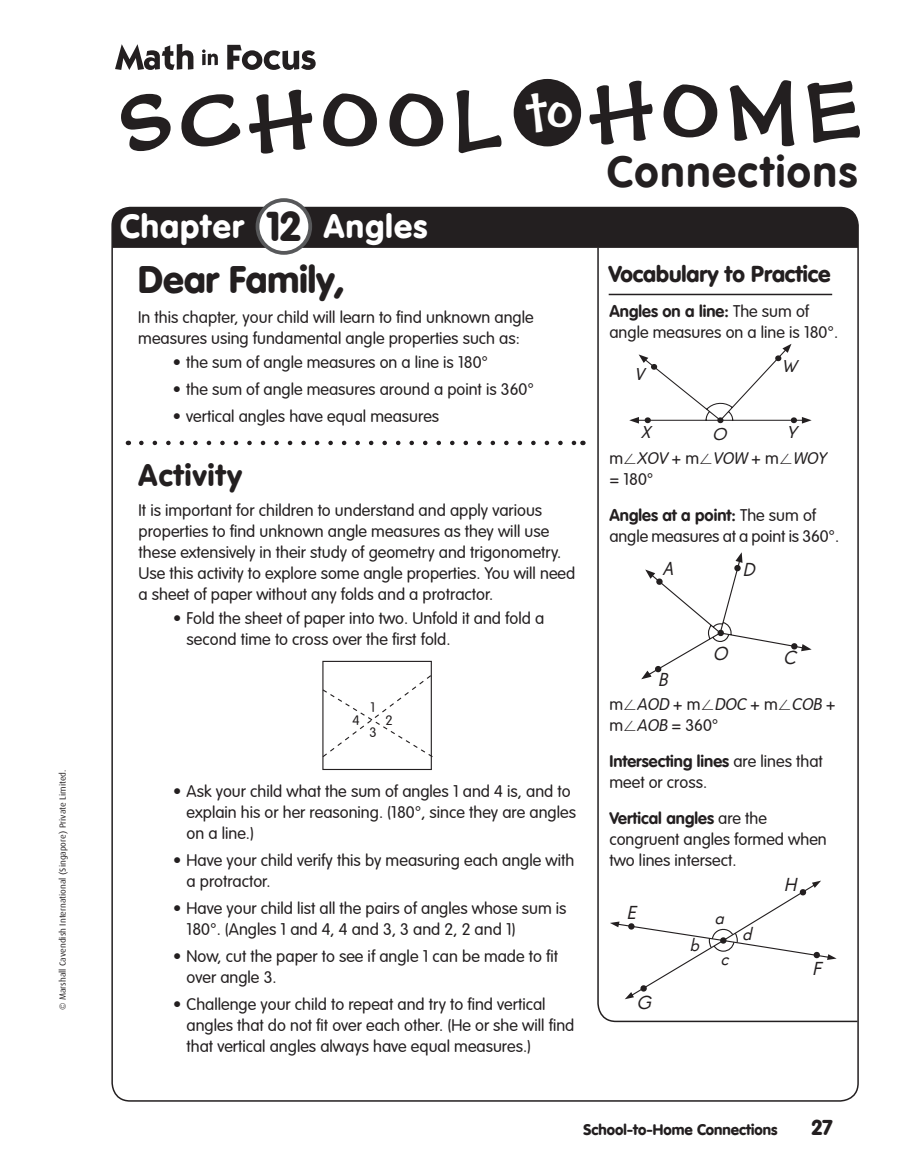
<style>
.page{position:relative;width:916px;height:1172px;background:#fff}
.page>*{position:absolute;margin:0;border:0;box-sizing:border-box;transform-origin:0 0}
.t1{font:84px "FM Black Cherry Moon BT";letter-spacing:.085em;color:#231f20}
.t2{font:700 43.5px "S Math VAG Rounded";letter-spacing:.04em;color:#231f20}
.t3{font:900 37.5px "VAG Rounded";color:#231f20}
.t4{font:900 32.7px "VAG Rounded Std";letter-spacing:.04em;color:#fff}
.t5{font:900 30px "VAG Rounded Std";letter-spacing:.04em;color:#231f20}
.t6{font:900 22.5px "VAG Rounded Std";color:#231f20}
.t7{font:900 21px "VAG Rounded Std";color:#231f20}
.t8{font:italic 19.05px "Drescher Grotesk MC";color:#231f20}
.t9{font:italic 17.4px "Drescher Grotesk MC";color:#231f20;scale:1.07 1}
.t10{font:300 16.5px/21px "VAG Rounded Std";color:#231f20}
.t11{font:italic 300 16.5px/21px "VAG Rounded Std";color:#231f20}
.t12{font:900 15px "VAG Rounded Std";color:#231f20}
.t13{font:300 13.5px/24.8px "VAG Rounded Std";color:#231f20}
.t14{font:9px "Dax";color:#231f20}
.s1{font-size:40.65px;color:#231f20}
.s2{font-family:"VAG Rounded"}
.s3{font-weight:700}
.s4{font-family:"Mathematical Pi Six";font-weight:400}
.s5{font-style:italic}
.s6{font-style:normal}
.s7{font-family:"Mathematical Pi Six";font-weight:400;font-style:normal}
.s8{font-family:"VAG Rounded";font-style:normal}
</style>
<div class="page">
<svg style="left:115px;top:44px;width:201px;height:26px"></svg>
<div style="left:112px;top:207px;width:746px;height:41px;background:#231f20"></div>
<div style="left:514px;top:79px;width:67px;height:67px;background:#231f20;border-radius:50%"></div>
<svg style="left:141px;top:440px;width:435px;height:5px"></svg>
<svg style="left:597px;top:246px;width:262px;height:776px"></svg>
<hr style="left:609px;top:293px;width:223px;height:2px;background:#231f20">
<div style="left:322px;top:660px;width:110px;height:109px;border:1px solid #231f20"></div>
<svg style="left:322px;top:674px;width:111px;height:84px"></svg>
<svg style="left:629px;top:343px;width:183px;height:80px"></svg>
<svg style="left:610px;top:880px;width:227px;height:118px"></svg>
<svg style="left:641px;top:552px;width:171px;height:127px"></svg>
<div style="left:257px;top:200px;width:53px;height:53px;background:#fff;border-radius:50%"></div>
<div style="left:256px;top:198px;width:56px;height:57px;border:4px solid #57585a;border-radius:50%"></div>
<p class="t14" style="left:58px;top:1009px;width:242px;rotate:-90deg">© Marshall Cavendish International (Singapore) Private Limited.</p>
<h1 class="t1" style="left:117px;top:68px;width:742px">SCHOOL <sup>to</sup> HOME</h1>
<h2 class="t2" style="left:607px;top:146px;width:252px">Connections</h2>
<h3 class="t4" style="left:120px;top:207px;width:309px">Chapter <span class="s1">12</span> Angles</h3>
<h3 class="t3" style="left:138px;top:257px;width:208px">Dear Family,</h3>
<p class="t10" style="left:138px;top:307px;width:397px">In this chapter, your child will learn to find unknown angle measures using fundamental angle properties such as:</p>
<p class="t10" style="left:173px;top:352px;width:317px"><span class="s2">•</span> the sum of angle measures on a line is 180<span class="s2">°</span></p>
<p class="t10" style="left:173px;top:379px;width:363px"><span class="s2">•</span> the sum of angle measures around a point is 360<span class="s2">°</span></p>
<p class="t10" style="left:173px;top:406px;width:268px"><span class="s2">•</span> vertical angles have equal measures</p>
<h3 class="t5" style="left:139px;top:457px;width:105px">Activity</h3>
<p class="t10" style="left:139px;top:500px;width:438px">It is important for children to understand and apply various properties to find unknown angle measures as they will use these extensively in their study of geometry and trigonometry.<br>Use this activity to explore some angle properties. You will need a sheet of paper without any folds and a protractor.</p>
<p class="t10" style="left:187px;top:608px;width:359px;text-indent:-13px"><span class="s2">•</span> Fold the sheet of paper into two. Unfold it and fold a second time to cross over the first fold.</p>
<p class="t13" style="left:370px;top:695px;width:9px">1<br>3</p>
<p class="t13" style="left:352px;top:708px;width:9px">4</p>
<p class="t13" style="left:385px;top:708px;width:9px">2</p>
<p class="t10" style="left:187px;top:781px;width:391px;text-indent:-13px"><span class="s2">•</span> Ask your child what the sum of angles 1 and 4 is, and to explain his or her reasoning. (180<span class="s2">°</span>, since they are angles on a line.)</p>
<p class="t10" style="left:187px;top:850px;width:389px;text-indent:-13px"><span class="s2">•</span> Have your child verify this by measuring each angle with a protractor.</p>
<p class="t10" style="left:187px;top:898px;width:381px;text-indent:-13px"><span class="s2">•</span> Have your child list all the pairs of angles whose sum is<br>180<span class="s2">°</span>. (Angles 1 and 4, 4 and 3, 3 and 2, 2 and 1)</p>
<p class="t10" style="left:187px;top:946px;width:373px;text-indent:-13px"><span class="s2">•</span> Now, cut the paper to see if angle 1 can be made to fit over angle 3.</p>
<p class="t10" style="left:187px;top:994px;width:389px;text-indent:-13px"><span class="s2">•</span> Challenge your child to repeat and try to find vertical angles that do not fit over each other. (He or she will find that vertical angles always have equal measures.)</p>
<h3 class="t6" style="left:609px;top:260px;width:224px">Vocabulary to Practice</h3>
<p class="t10" style="left:609px;top:301px;width:230px"><span class="s3">Angles on a line:</span> The sum of angle measures on a line is 180<span class="s2">°</span>.</p>
<p class="t9" style="left:634px;top:364px;width:15px">V</p>
<p class="t9" style="left:640px;top:422px;width:15px">X</p>
<p class="t9" style="left:781px;top:356px;width:20px">W</p>
<p class="t9" style="left:712px;top:425px;width:19px">O</p>
<p class="t9" style="left:786px;top:422px;width:15px">Y</p>
<p class="t10" style="left:609px;top:448px;width:222px">m<span class="s4">/</span><span class="s5">XOV</span> + m<span class="s4">/</span><span class="s5">VOW</span> + m<span class="s4">/</span><span class="s5">WOY </span>= 180<span class="s2">°</span></p>
<p class="t10" style="left:609px;top:505px;width:231px"><span class="s3">Angles at a point:</span> The sum of angle measures at a point is 360<span class="s2">°</span>.</p>
<p class="t8" style="left:663px;top:557px;width:17px">A</p>
<p class="t8" style="left:742px;top:559px;width:18px">D</p>
<p class="t8" style="left:658px;top:669px;width:16px">B</p>
<p class="t8" style="left:713px;top:643px;width:21px">O</p>
<p class="t8" style="left:783px;top:647px;width:19px">C</p>
<p class="t11" style="left:609px;top:694px;width:228px"><span class="s6">m</span><span class="s7">/</span>AOD <span class="s6">+ m</span><span class="s7">/</span>DOC <span class="s6">+ m</span><span class="s7">/</span>COB <span class="s6">+ m</span><span class="s7">/</span>AOB <span class="s6">= 360</span><span class="s8">°</span></p>
<p class="t10" style="left:609px;top:751px;width:215px"><span class="s3">Intersecting lines</span> are lines that meet or cross.</p>
<p class="t10" style="left:609px;top:808px;width:219px"><span class="s3">Vertical angles</span> are the congruent angles formed when two lines intersect.</p>
<p class="t8" style="left:627px;top:901px;width:16px">E</p>
<p class="t8" style="left:636px;top:991px;width:20px">G</p>
<p class="t8" style="left:690px;top:933px;width:15px">b</p>
<p class="t8" style="left:714px;top:907px;width:15px">a</p>
<p class="t8" style="left:721px;top:947px;width:14px">c</p>
<p class="t8" style="left:742px;top:922px;width:15px">d</p>
<p class="t8" style="left:784px;top:873px;width:19px">H</p>
<p class="t8" style="left:812px;top:958px;width:15px">F</p>
<p class="t12" style="left:583px;top:1119px;width:196px">School-to-Home Connections</p>
<p class="t7" style="left:812px;top:1114px;width:22px">27</p>
</div>
